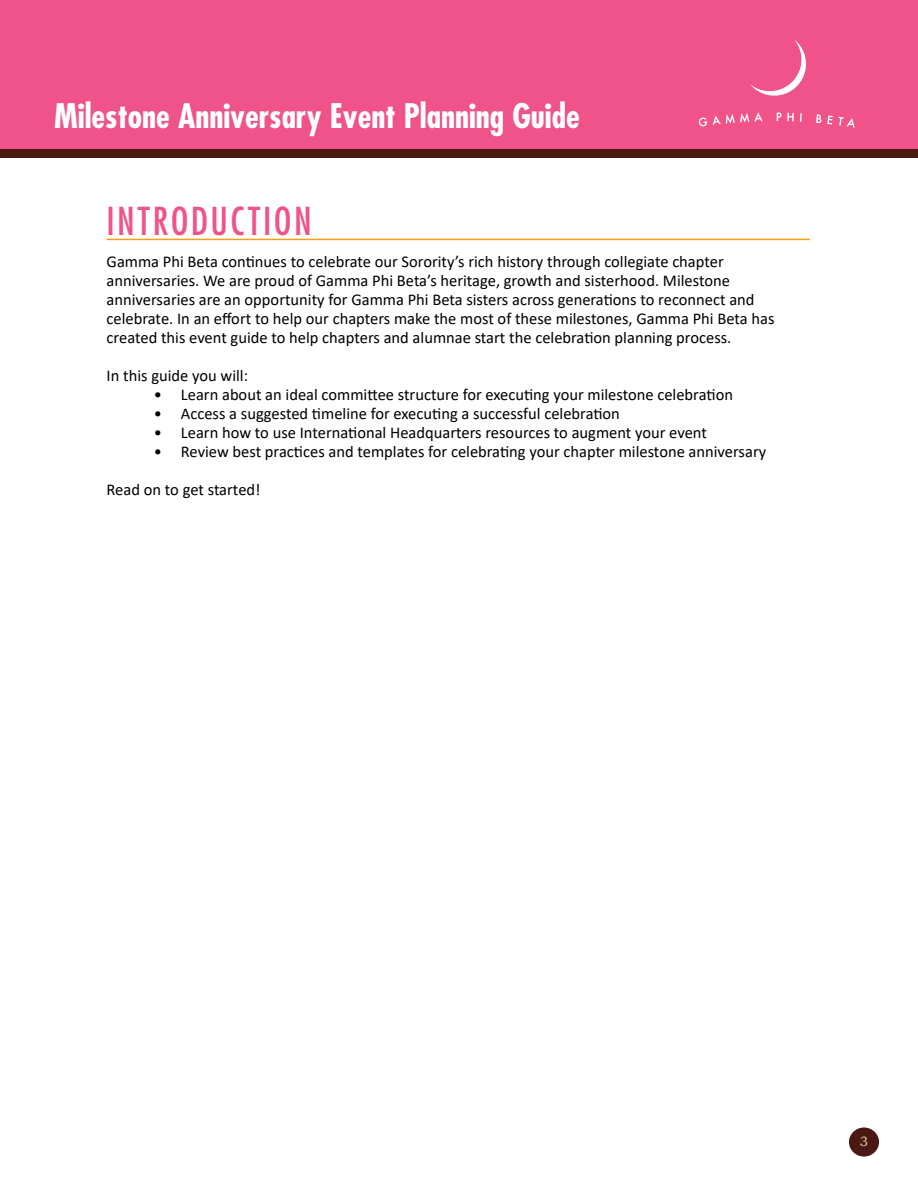
<style>
.page{position:relative;width:918px;height:1188px;background:#fff}
.page>*{position:absolute;margin:0;border:0;box-sizing:border-box;transform-origin:0 0}
.t1{font:condensed 37.5px "Futura Std";letter-spacing:.065em;color:#ef5389}
.t2{font:700 condensed 33px "Futura Std";color:#fff}
.t3{font:16.5px/18.9px "Calibri";color:#000}
.t4{font:13.5px "Bookman Old Style";color:#e8d3a5}
</style>
<div class="page">
<div style="left:0;top:0;width:918px;height:158px;background:#ef5389"></div>
<svg style="left:750px;top:39px;width:56px;height:57px"></svg>
<svg style="left:698px;top:117px;width:9px;height:10px"></svg>
<svg style="left:800px;top:113px;width:2px;height:9px"></svg>
<svg style="left:713px;top:112px;width:50px;height:13px"></svg>
<svg style="left:777px;top:113px;width:17px;height:8px"></svg>
<svg style="left:816px;top:114px;width:5px;height:9px"></svg>
<svg style="left:827px;top:116px;width:28px;height:12px"></svg>
<div style="left:0;top:149px;width:918px;height:9px;background:#4a1913"></div>
<div style="left:849px;top:1128px;width:30px;height:29px;background:#4a1913;border-radius:50%"></div>
<hr style="left:107px;top:239px;width:703px;height:1px;background:#f6a01a">
<svg style="left:762px;top:238px;width:48px;height:3px"></svg>
<h2 class="t2" style="left:54px;top:95px;width:527px">Milestone Anniversary Event Planning Guide</h2>
<h1 class="t1" style="left:107px;top:199px;width:207px">INTRODUCTION</h1>
<p class="t3" style="left:107px;top:252px;width:669px">Gamma Phi Beta continues to celebrate our Sorority’s rich history through collegiate chapter anniversaries. We are proud of Gamma Phi Beta’s heritage, growth and sisterhood. Milestone anniversaries are an opportunity for Gamma Phi Beta sisters across generations to reconnect and celebrate. In an effort to help our chapters make the most of these milestones, Gamma Phi Beta has created this event guide to help chapters and alumnae start the celebration planning process.</p>
<p class="t3" style="left:107px;top:366px;width:143px">In this guide you will:</p>
<p class="t3" style="left:154px;top:385px;width:581px">• Learn about an ideal committee structure for executing your milestone celebration</p>
<p class="t3" style="left:154px;top:404px;width:468px">• Access a suggested timeline for executing a successful celebration</p>
<p class="t3" style="left:154px;top:423px;width:555px">• Learn how to use International Headquarters resources to augment your event</p>
<p class="t3" style="left:154px;top:442px;width:614px">• Review best practices and templates for celebrating your chapter milestone anniversary</p>
<p class="t3" style="left:107px;top:480px;width:155px">Read on to get started!</p>
<p class="t4" style="left:860px;top:1133px;width:10px">3</p>
</div>
